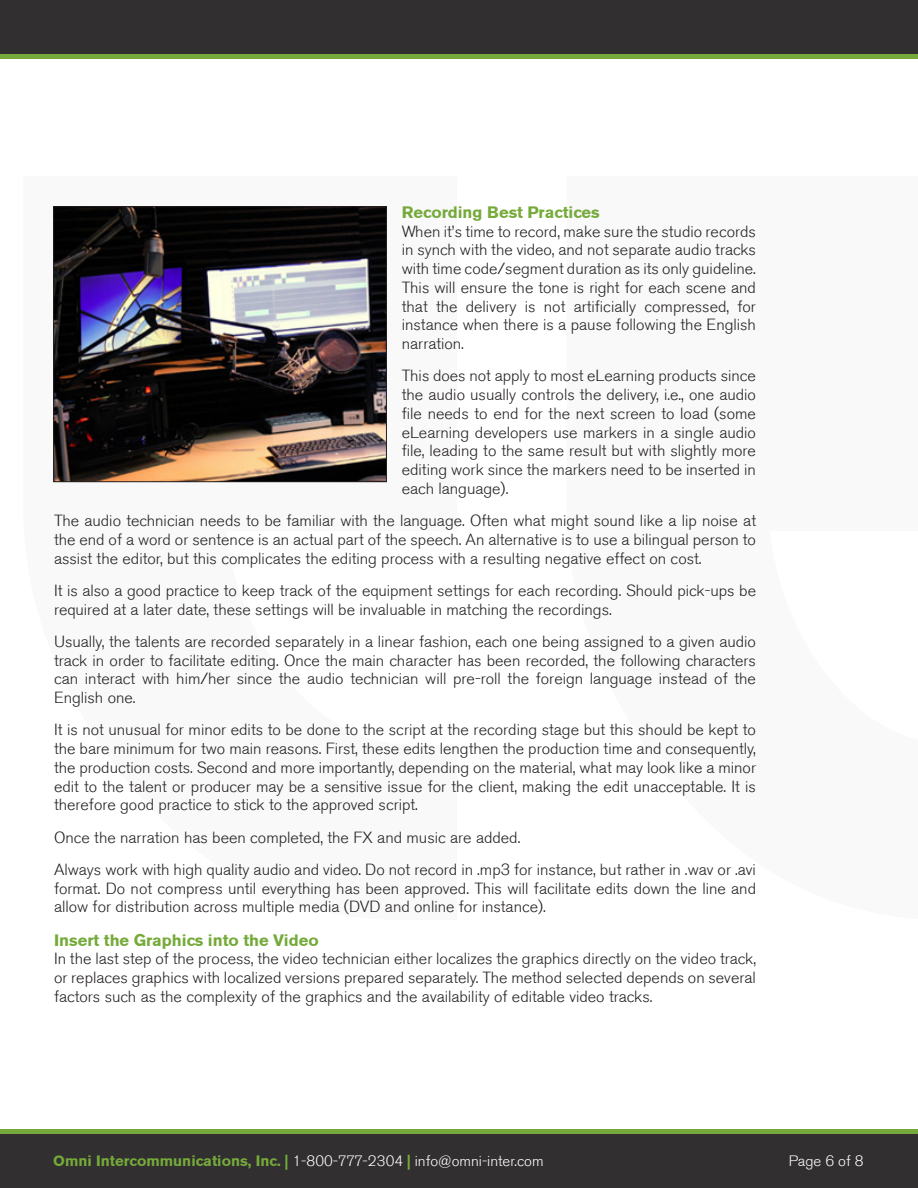
<style>
.page{position:relative;width:918px;height:1188px;background:#fff}
.page>*{position:absolute;margin:0;border:0;box-sizing:border-box;transform-origin:0 0}
.Subheads{font:700 16.5px "Akzidenz Grotesk BE";color:#75aa3a}
.Body_copy{font:300 16.2px/18.8px "Akzidenz Grotesk BE";color:#231f20;text-align:justify}
.t1{font:300 15px "Akzidenz Grotesk BE";color:#fff}
.s1{font-weight:700;color:#75aa3a}
</style>
<div class="page">
<div style="left:0;top:1134px;width:918px;height:54px;background:#312f30"></div>
<hr style="left:0;top:1130px;width:918px;height:4px;background:#75aa3a">
<hr style="left:0;top:54px;width:918px;height:4px;background:#75aa3a">
<div style="left:0;top:0;width:918px;height:54px;background:#312f30"></div>
<img style="left:55px;top:208px;width:330px;height:272px">
<div style="left:53px;top:206px;width:334px;height:276px;border:1px solid #231f20"></div>
<p class="Subheads" style="left:402px;top:203px;width:199px">Recording Best Practices</p>
<p class="Body_copy" style="left:402px;top:222px;width:356px">When it’s time to record, make sure the studio records in synch with the video, and not separate audio tracks with time code/segment duration as its only guideline.<br>This will ensure the tone is right for each scene and that the delivery is not artificially compressed, for instance when there is a pause following the English narration.</p>
<p class="Body_copy" style="left:402px;top:367px;width:356px">This does not apply to most eLearning products since the audio usually controls the delivery, i.e., one audio file needs to end for the next screen to load (some eLearning developers use markers in a single audio file, leading to the same result but with slightly more editing work since the markers need to be inserted in each language).</p>
<p class="Body_copy" style="left:54px;top:512px;width:704px">The audio technician needs to be familiar with the language. Often what might sound like a lip noise at the end of a word or sentence is an actual part of the speech. An alternative is to use a bilingual person to assist the editor, but this complicates the editing process with a resulting negative effect on cost.</p>
<p class="Body_copy" style="left:54px;top:581px;width:704px">It is also a good practice to keep track of the equipment settings for each recording. Should pick-ups be required at a later date, these settings will be invaluable in matching the recordings.</p>
<p class="Body_copy" style="left:54px;top:632px;width:704px">Usually, the talents are recorded separately in a linear fashion, each one being assigned to a given audio track in order to facilitate editing. Once the main character has been recorded, the following characters can interact with him/her since the audio technician will pre-roll the foreign language instead of the English one.</p>
<p class="Body_copy" style="left:54px;top:721px;width:704px">It is not unusual for minor edits to be done to the script at the recording stage but this should be kept to the bare minimum for two main reasons. First, these edits lengthen the production time and consequently, the production costs. Second and more importantly, depending on the material, what may look like a minor edit to the talent or producer may be a sensitive issue for the client, making the edit unacceptable. It is therefore good practice to stick to the approved script.</p>
<p class="Body_copy" style="left:54px;top:828px;width:468px">Once the narration has been completed, the FX and music are added.</p>
<p class="Body_copy" style="left:54px;top:860px;width:704px">Always work with high quality audio and video. Do not record in .mp3 for instance, but rather in .wav or .avi format. Do not compress until everything has been approved. This will facilitate edits down the line and allow for distribution across multiple media (DVD and online for instance).</p>
<p class="Subheads" style="left:54px;top:930px;width:266px">Insert the Graphics into the Video</p>
<p class="Body_copy" style="left:54px;top:950px;width:704px">In the last step of the process, the video technician either localizes the graphics directly on the video track, or replaces graphics with localized versions prepared separately. The method selected depends on several factors such as the complexity of the graphics and the availability of editable video tracks.</p>
<p class="t1" style="left:53px;top:1153px;width:492px"><span class="s1">Omni Intercommunications, Inc. |</span> 1-800-777-2304 <span class="s1">|</span> info@omni-inter.com</p>
<p class="t1" style="left:789px;top:1153px;width:76px">Page 6 of 8</p>
</div>
